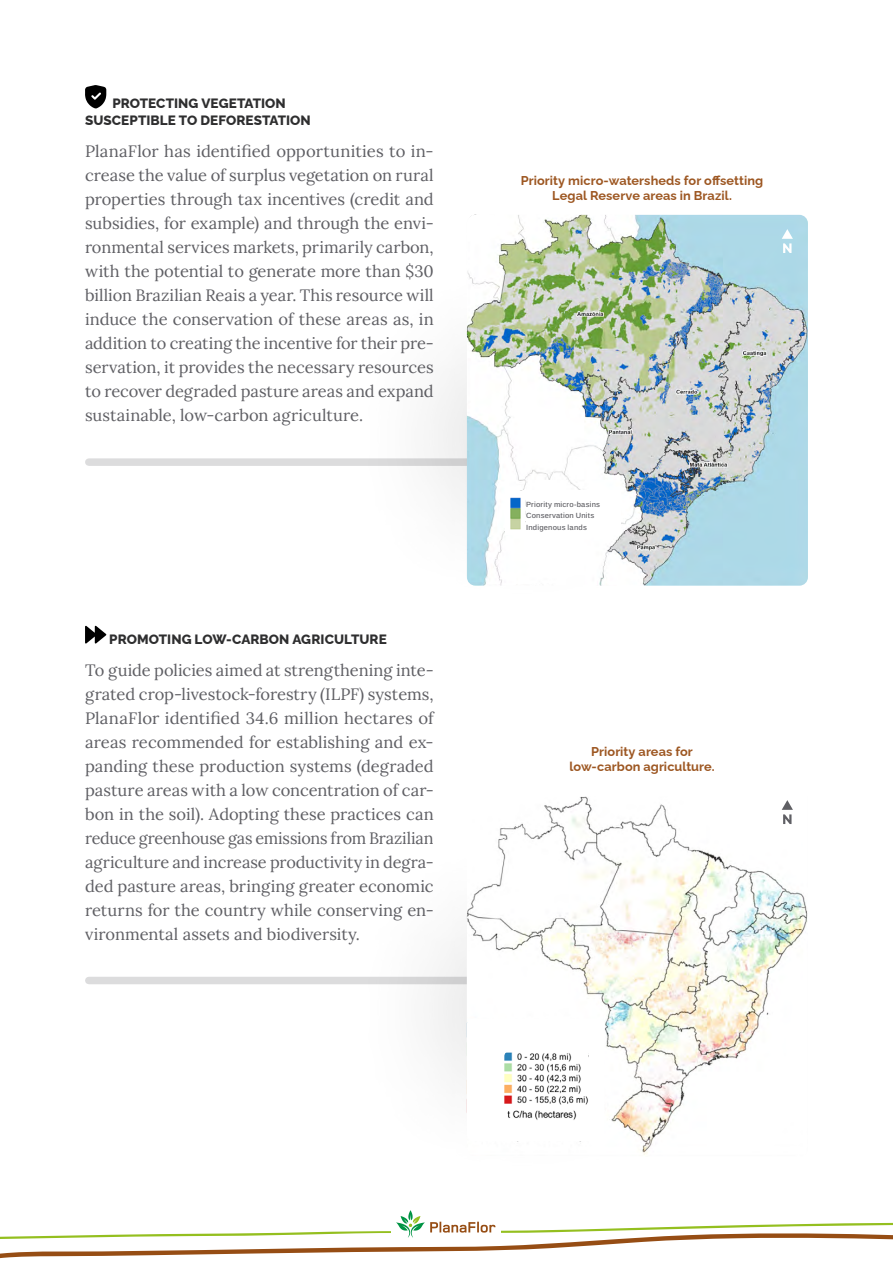
<style>
.page{position:relative;width:893px;height:1263px;background:#fff}
.page>*{position:absolute;margin:0;border:0;box-sizing:border-box;transform-origin:0 0}
.t1{font:16.5px/24px "Lora";letter-spacing:.005em;color:#5f5f64;text-align:justify}
.t2{font:800 13.5px/16.5px "Raleway";letter-spacing:.005em;color:#2e2e2f;text-align:center}
.t3{font:700 12.75px/15px "Raleway";letter-spacing:.005em;color:#9d5722;text-align:center}
.t4{font:500 7.5px/11.7px "Arimo";letter-spacing:.025em;color:#5f5f64}
</style>
<div class="page">
<svg style="left:0;top:1210px;width:893px;height:49px"></svg>
<div style="left:89px;top:458px;width:503px;height:8px;background:#dcdcdd"></div>
<div style="left:89px;top:977px;width:503px;height:7px;background:#dcdcdd"></div>
<svg style="left:85px;top:85px;width:21px;height:23px"></svg>
<svg style="left:85px;top:626px;width:21px;height:18px"></svg>
<div style="left:338px;top:821px;width:374px;height:374px;background:#fff"></div>
<img style="left:467px;top:797px;width:341px;height:358px">
<div style="left:467px;top:1018px;width:138px;height:123px;background:#fff;border-radius:6px"></div>
<svg style="left:782px;top:800px;width:11px;height:24px"></svg>
<img style="left:504px;top:1052px;width:85px;height:68px">
<div style="left:338px;top:249px;width:374px;height:373px;background:#fff"></div>
<img style="left:467px;top:215px;width:341px;height:371px">
<svg style="left:467px;top:215px;width:29px;height:27px"></svg>
<svg style="left:782px;top:229px;width:11px;height:24px"></svg>
<img style="left:505px;top:491px;width:116px;height:44px">
<div style="left:526px;top:500px;width:91px;height:30px;background:#fff"></div>
<p class="t2" style="left:85px;top:94px;width:227px">PROTECTING VEGETATION<br>SUSCEPTIBLE TO DEFORESTATION</p>
<p class="t1" style="left:85px;top:138px;width:350px">PlanaFlor has identified opportunities to in&shy;crease the value of surplus vegetation on rural properties through tax incentives (credit and subsidies, for example) and through the envi&shy;ronmental services markets, primarily carbon, with the potential to generate more than $30 billion Brazilian Reais a year. This resource will induce the conservation of these areas as, in addition to creating the incentive for their pre&shy;servation, it provides the necessary resources to recover degraded pasture areas and expand sustainable, low-carbon agriculture.</p>
<p class="t2" style="left:109px;top:629px;width:279px">PROMOTING LOW-CARBON AGRICULTURE</p>
<p class="t1" style="left:85px;top:657px;width:350px">To guide policies aimed at strengthening inte&shy;grated crop-livestock-forestry (ILPF) systems, PlanaFlor identified 34.6 million hectares of areas recommended for establishing and ex&shy;panding these production systems (degraded pasture areas with a low concentration of car&shy;bon in the soil). Adopting these practices can reduce greenhouse gas emissions from Brazilian agriculture and increase productivity in degra&shy;ded pasture areas, bringing greater economic returns for the country while conserving en&shy;vironmental assets and biodiversity.</p>
<p class="t3" style="left:521px;top:171px;width:244px">Priority micro-watersheds for offsetting<br>Legal Reserve areas in Brazil.</p>
<p class="t4" style="left:526px;top:498px;width:76px">Priority micro-basins<br>Conservation Units<br>Indigenous lands</p>
<p class="t3" style="left:570px;top:742px;width:147px">Priority areas for low-carbon agriculture.</p>
</div>
